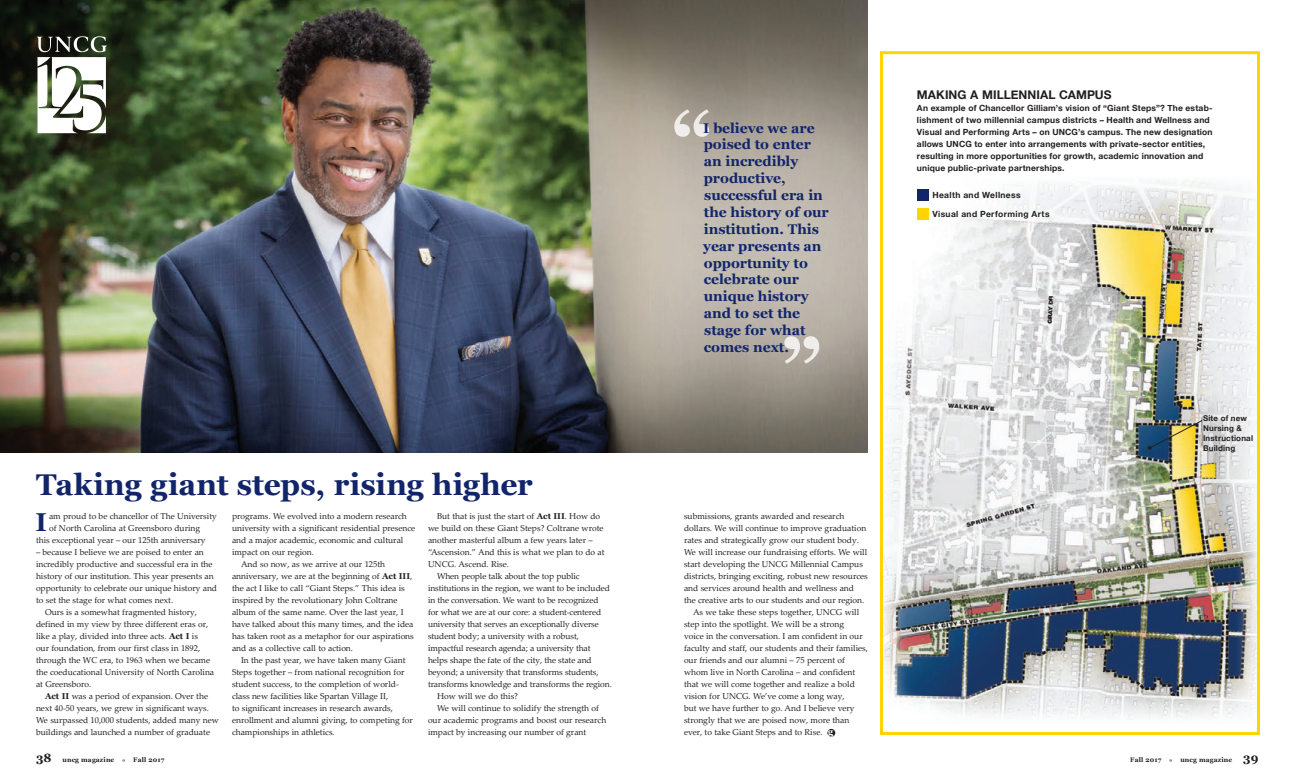
<style>
.page{position:relative;width:1296px;height:783px;background:#fff}
.page>*{position:absolute;margin:0;border:0;box-sizing:border-box;transform-origin:0 0}
.t1{font:700 80px "Georgia";color:#fff}
.body{font:700 30px "Georgia";color:#12256a}
.body-2{font:700 25.8px "Georgia";color:#12256a}
.hel_body{font:700 14px/16.9px "Georgia";letter-spacing:-.005em;color:#12256a}
.hel_body-2{font:700 12px "Helvetica Neue";letter-spacing:.005em;color:#231f20}
.t2{font:700 12px "Georgia";color:#231f20}
.dept_head_Clarendon{font:700 9.5px "Georgia";color:#fff}
.body-3{font:8.5px/12px "Palatino Linotype";color:#231f20}
.hel_body-3{font:700 8.5px/12px "Helvetica Neue";letter-spacing:.02em;color:#231f20}
.hel_body-4{font:700 8.5px "Helvetica Neue";letter-spacing:.04em;color:#231f20}
.hel_body-5{font:700 8px/10px "Helvetica Neue";letter-spacing:.025em;color:#231f20}
.t3{font:700 6.5px "Georgia";letter-spacing:.025em;color:#231f20}
.s1{font-family:"Georgia";font-weight:700}
.s2{font-size:12px}
</style>
<div class="page">
<img style="left:884px;top:180px;width:372px;height:539px">
<div style="left:880px;top:51px;width:380px;height:684px;border:3px solid #fed503"></div>
<img style="left:0;top:0;width:868px;height:453px">
<svg style="left:37px;top:36px;width:70px;height:97px"></svg>
<svg style="left:1148px;top:419px;width:56px;height:31px;background:#868a6c"></svg>
<div style="left:917px;top:189px;width:12px;height:12px;background:#12256a"></div>
<div style="left:917px;top:208px;width:12px;height:12px;background:#fed503"></div>
<div style="left:827px;top:729px;width:8px;height:8px;background:#231f20;border-radius:50%"></div>
<p class="body" style="left:36px;top:462px;width:498px">Taking giant steps, rising higher</p>
<p class="body-2" style="left:35px;top:503px;width:13px">I</p>
<p class="body-3" style="left:49px;top:510px;width:169px">am proud to be chancellor of The University</p>
<p class="body-3" style="left:232px;top:510px;width:185px">programs. We evolved into a modern research university with a significant residential presence and a major academic, economic and cultural impact on our region.</p>
<p class="body-3" style="left:232px;top:558px;width:183px;text-indent:9px">And so now, as we arrive at our 125th anniversary, we are at the beginning of <span class="s1">Act III</span>, the act I like to call “Giant Steps.” This idea is inspired by the revolutionary John Coltrane album of the same name. Over the last year, I have talked about this many times, and the idea has taken root as a metaphor for our aspirations and as a collective call to action.</p>
<p class="body-3" style="left:232px;top:654px;width:182px;text-indent:9px">In the past year, we have taken many Giant Steps together – from national recognition for student success, to the completion of world&shy;class new facilities like Spartan Village II,<br>to significant increases in research awards, enrollment and alumni giving, to competing for championships in athletics.</p>
<p class="body-3" style="left:428px;top:510px;width:178px;text-indent:9px">But that is just the start of <span class="s1">Act III</span>. How do we build on these Giant Steps? Coltrane wrote another masterful album a few years later – “Ascension.” And this is what we plan to do at UNCG. Ascend. Rise.</p>
<p class="body-3" style="left:428px;top:570px;width:185px;text-indent:9px">When people talk about the top public institutions in the region, we want to be included in the conversation. We want to be recognized<br>for what we are at our core: a student-centered university that serves an exceptionally diverse student body; a university with a robust, impactful research agenda; a university that helps shape the fate of the city, the state and beyond; a university that transforms students, transforms knowledge and transforms the region.</p>
<p class="body-3" style="left:437px;top:690px;width:83px">How will we do this?</p>
<p class="body-3" style="left:428px;top:702px;width:180px;text-indent:9px">We will continue to solidify the strength of our academic programs and boost our research impact by increasing our number of grant</p>
<p class="body-3" style="left:49px;top:522px;width:153px">of North Carolina at Greensboro during</p>
<p class="body-3" style="left:36px;top:534px;width:171px">this exceptional year – our 125th anniversary</p>
<p class="body-3" style="left:36px;top:546px;width:183px">– because I believe we are poised to enter an incredibly productive and successful era in the history of our institution. This year presents an opportunity to celebrate our unique history and to set the stage for what comes next.</p>
<p class="body-3" style="left:36px;top:606px;width:180px;text-indent:9px">Ours is a somewhat fragmented history, defined in my view by three different eras or, like a play, divided into three acts. <span class="s1">Act I</span> is<br>our foundation, from our first class in 1892, through the WC era, to 1963 when we became the coeducational University of North Carolina at Greensboro.</p>
<p class="body-3" style="left:36px;top:690px;width:184px;text-indent:9px"><span class="s1">Act II</span> was a period of expansion. Over the next 40-50 years, we grew in significant ways.<br>We surpassed 10,000 students, added many new buildings and launched a number of graduate</p>
<h1 class="t1" style="left:672px;top:81px;width:43px">“</h1>
<p class="hel_body" style="left:703px;top:119px;width:127px">I believe we are poised to enter an incredibly productive, successful era in the history of our institution. This year presents an opportunity to celebrate our unique history and to set the stage for what comes next.</p>
<h1 class="t1" style="left:781px;top:308px;width:43px">”</h1>
<p class="body-3" style="left:684px;top:510px;width:185px">submissions, grants awarded and research dollars. We will continue to improve graduation rates and strategically grow our student body.<br>We will increase our fundraising efforts. We will start developing the UNCG Millennial Campus districts, bringing exciting, robust new resources and services around health and wellness and the creative arts to our students and our region.</p>
<p class="body-3" style="left:684px;top:606px;width:186px;text-indent:9px">As we take these steps together, UNCG will step into the spotlight. We will be a strong<br>voice in the conversation. I am confident in our faculty and staff, our students and their families, our friends and our alumni – 75 percent of whom live in North Carolina – and confident that we will come together and realize a bold vision for UNCG. We’ve come a long way,<br>but we have further to go. And I believe very strongly that we are poised now, more than ever, to take Giant Steps and to Rise.</p>
<p class="dept_head_Clarendon" style="left:828px;top:724px;width:7px">g</p>
<p class="hel_body-2" style="left:917px;top:85px;width:196px">MAKING A MILLENNIAL CAMPUS</p>
<p class="hel_body-3" style="left:917px;top:102px;width:297px">An example of Chancellor Gilliam’s vision of “Giant Steps”? The estab&shy;lishment of two millennial campus districts – Health and Wellness and Visual and Performing Arts – on UNCG’s campus. The new designation allows UNCG to enter into arrangements with private-sector entities, resulting in more opportunities for growth, academic innovation and unique public-private partnerships.</p>
<p class="hel_body-4" style="left:932px;top:189px;width:90px">Health and Wellness</p>
<p class="hel_body-4" style="left:932px;top:208px;width:119px">Visual and Performing Arts</p>
<p class="hel_body-5" style="left:1203px;top:414px;width:52px">Site of new<br>Nursing &amp;<br>Instructional<br>Building</p>
<h3 class="t2" style="left:36px;top:749px;width:17px">38</h3>
<p class="t3" style="left:62px;top:755px;width:103px">uncg magazine ° Fall 2017</p>
<p class="t3" style="left:1130px;top:755px;width:130px">Fall 2017 ° uncg magazine <span class="s2">39</span></p>
</div>
